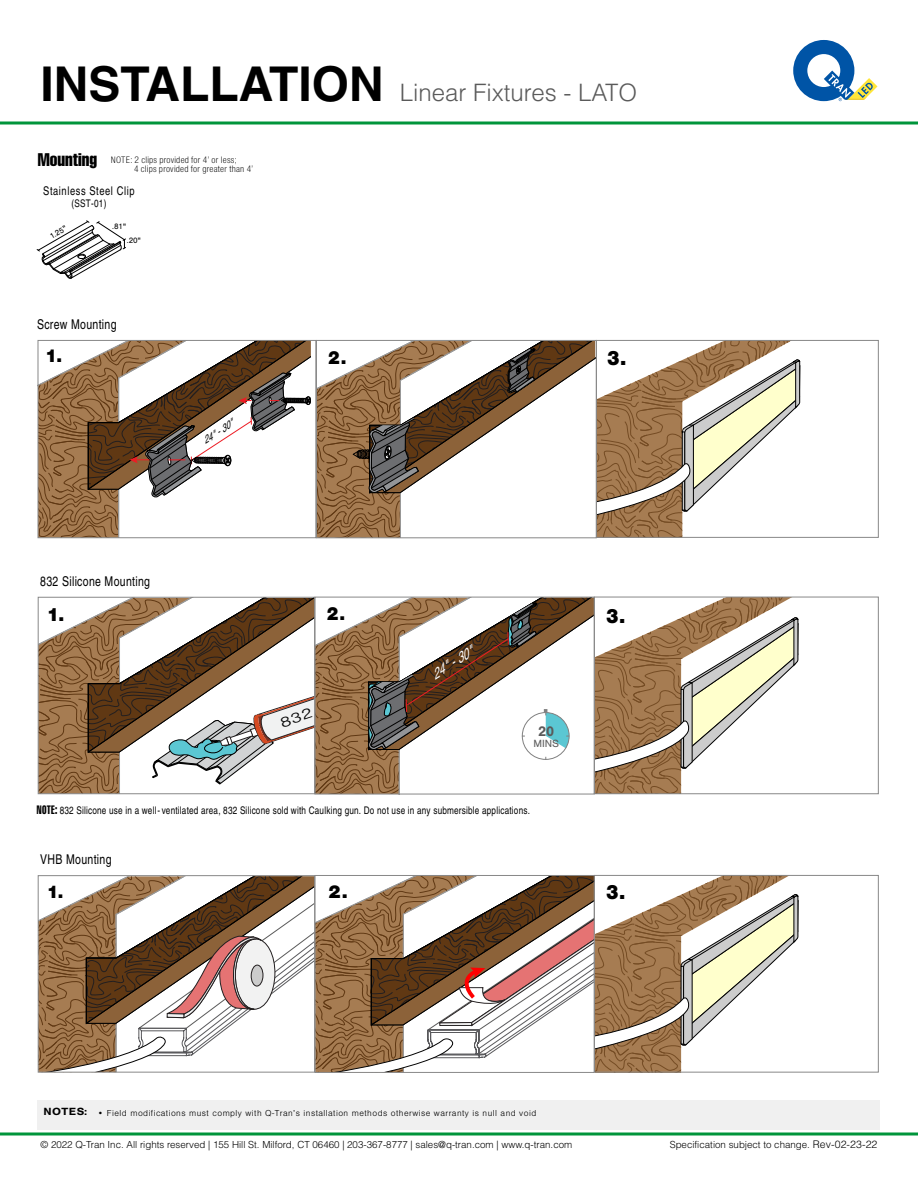
<style>
.page{position:relative;width:918px;height:1188px;background:#fff}
.page>*{position:absolute;margin:0;border:0;box-sizing:border-box;transform-origin:0 0}
.t1{font:300 24px "Helvetica LT Pro";color:#5a5a5a}
.t2{font:900 21px "Nimbus San";color:#000}
.t3{font:900 20.85px "Nimbus San";color:#000}
.t4{font:900 19.5px "Nimbus San";color:#000}
.t5{font:900 19.2px "Nimbus San";color:#000}
.t6{font:900 18.9px "Nimbus San";color:#000}
.t7{font:900 18.9px "Nimbus San";color:#000;scale:1.06 1}
.t8{font:900 18.6px "Nimbus San";color:#000}
.t9{font:700 14.4px "Nimbus San";color:#5a5a5a}
.t10{font:italic 13.95px "Helvetica LT Pro";color:#fff;scale:.82 1}
.t11{font:condensed 13.5px "Helvetica LT Pro";letter-spacing:.025em;color:#000;scale:.95 1}
.t12{font:condensed 12px "Helvetica LT Pro";letter-spacing:.05em;color:#000;scale:.95 1}
.t13{font:10.8px "Nimbus San";color:#5a5a5a}
.t14{font:condensed 10.5px "Helvetica LT Pro";letter-spacing:.02em;color:#000;scale:.95 1}
.t15{font:italic 10.2px "Helvetica LT Pro";color:#000;scale:.82 1}
.t16{font:300 9.75px "Helvetica LT Pro";color:#000}
.t17{font:300 9px "Nimbus San";letter-spacing:.05em;color:#000}
.t18{font:300 9px/9px "Nimbus San Con L";letter-spacing:.025em;color:#000}
.t19{font:8.1px "Nimbus San";color:#000}
.s1{font-weight:700;font-size:48px;color:#000}
.s2{font-family:"Helvetica LT Pro";font-weight:400;font-stretch:extra-condensed;font-size:18px}
.s3{font-stretch:extra-condensed;font-size:12px}
.s4{font-weight:700;font-size:10.8px}
.s5{font-size:10.5px}
</style>
<div class="page">
<svg style="left:793px;top:40px;width:85px;height:61px"></svg>
<svg style="left:0;top:1132px;width:918px;height:4px;background:#3faf6b"></svg>
<hr style="left:0;top:122px;width:918px;height:2px;background:#00953b">
<div style="left:38px;top:1100px;width:842px;height:29px;background:#f0f0f0"></div>
<svg style="left:37px;top:221px;width:89px;height:58px"></svg>
<svg style="left:38px;top:340px;width:762px;height:198px"></svg>
<div style="left:316px;top:340px;width:281px;height:198px;border:1px solid #888"></div>
<svg style="left:40px;top:875px;width:758px;height:197px"></svg>
<div style="left:38px;top:875px;width:277px;height:198px;border:1px solid #888"></div>
<svg style="left:38px;top:598px;width:760px;height:196px"></svg>
<h1 class="t1" style="left:40px;top:78px;width:598px"><span class="s1">INSTALLATION</span> Linear Fixtures - LATO</h1>
<p class="t18" style="left:134px;top:155px;width:121px;text-indent:-96px"><span class="s2">Mounting</span> NOTE: 2 clips provided for 4’ or less;<br>4 clips provided for greater than 4’</p>
<p class="t12" style="left:43px;top:184px;width:98px">Stainless Steel Clip</p>
<p class="t14" style="left:71px;top:197px;width:38px">(SST-01)</p>
<p class="t19" style="left:48px;top:233px;width:20px;rotate:-30deg">1.25"</p>
<p class="t19" style="left:112px;top:222px;width:15px">.81"</p>
<p class="t19" style="left:127px;top:236px;width:15px">.20"</p>
<h3 class="t11" style="left:37px;top:316px;width:85px">Screw Mounting</h3>
<h3 class="t6" style="left:45px;top:345px;width:19px">1.</h3>
<h3 class="t5" style="left:328px;top:346px;width:20px">2.</h3>
<h3 class="t11" style="left:40px;top:573px;width:117px">832 Silicone Mounting</h3>
<p class="t15" style="left:200px;top:436px;width:43px;rotate:-33deg">24" - 30"</p>
<h2 class="t2" style="left:606px;top:346px;width:22px">3.</h2>
<h3 class="t4" style="left:46px;top:603px;width:19px">1.</h3>
<h3 class="t5" style="left:326px;top:603px;width:20px">2.</h3>
<h3 class="t3" style="left:606px;top:604px;width:22px">3.</h3>
<h3 class="t10" style="left:428px;top:669px;width:57px;rotate:-33deg">24" - 30"</h3>
<h3 class="t9" style="left:538px;top:723px;width:18px">20</h3>
<p class="t13" style="left:533px;top:737px;width:27px">MINS</p>
<p class="t14" style="left:37px;top:804px;width:521px"><span class="s3">NOTE:</span> 832 Silicone use in a well- ventilated area, 832 Silicone sold with Caulking gun. Do not use in any submersible applications.</p>
<h3 class="t11" style="left:40px;top:851px;width:77px">VHB Mounting</h3>
<h3 class="t8" style="left:46px;top:882px;width:19px">1.</h3>
<h3 class="t7" style="left:328px;top:881px;width:20px">2.</h3>
<h3 class="t3" style="left:606px;top:881px;width:22px">3.</h3>
<p class="t17" style="left:43px;top:1108px;width:494px"><span class="s4">NOTES:</span> • Field modifications must comply with Q-Tran’s installation methods otherwise warranty is null and void</p>
<p class="t16" style="left:40px;top:1138px;width:533px">© 2022 Q-Tran Inc. All rights reserved | 155 Hill St. Milford, CT 06460 | 203-367-8777 | sales@q-tran.com | www.q-tran.com</p>
<p class="t16" style="left:670px;top:1138px;width:209px">Specification subject to change. <span class="s5">Rev-02-23-22</span></p>
</div>
